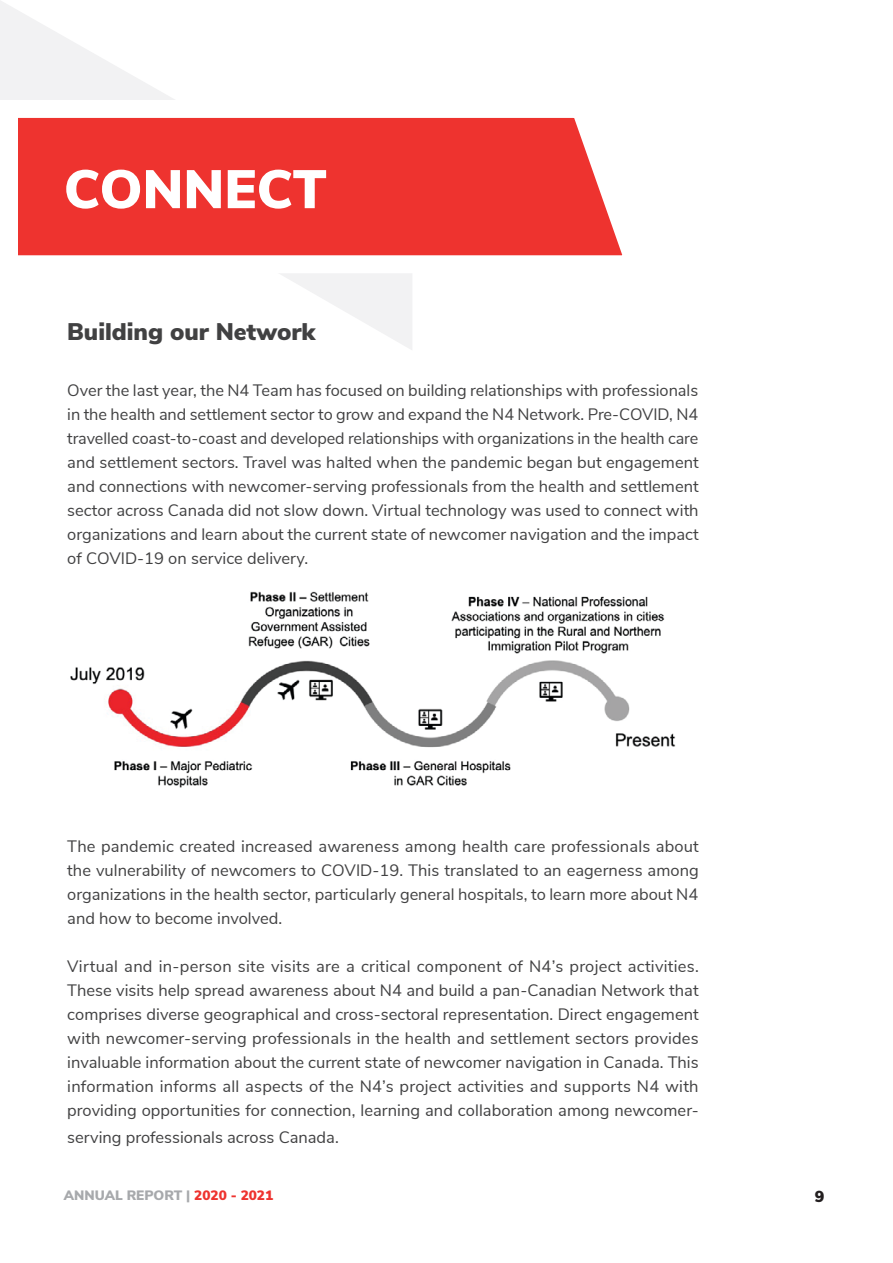
<style>
.page{position:relative;width:893px;height:1263px;background:#fff}
.page>*{position:absolute;margin:0;border:0;box-sizing:border-box;transform-origin:0 0}
.t1{font:900 54px "Nunito Sans";color:#fff}
.t2{font:900 24px "Nunito Sans";color:#414142}
.t3{font:16.5px/24px "Nunito Sans";color:#414142;text-align:justify}
.t4{font:900 15.9px "Nunito Sans";color:#231f20}
.t5{font:900 13.65px "Nunito Sans";color:#a7a9ac}
.s1{color:#ee332f}
</style>
<div class="page">
<svg style="left:0;top:1px;width:412px;height:349px"></svg>
<svg style="left:0;top:91px;width:623px;height:196px"></svg>
<img style="left:70px;top:591px;width:606px;height:197px">
<p class="t1" style="left:64px;top:150px;width:264px">CONNECT</p>
<p class="t2" style="left:67px;top:314px;width:250px">Building our Network</p>
<p class="t3" style="left:67px;top:377px;width:633px">Over the last year, the N4 Team has focused on building relationships with professionals in the health and settlement sector to grow and expand the N4 Network. Pre-COVID, N4 travelled coast-to-coast and developed relationships with organizations in the health care and settlement sectors. Travel was halted when the pandemic began but engagement and connections with newcomer-serving professionals from the health and settlement sector across Canada did not slow down. Virtual technology was used to connect with organizations and learn about the current state of newcomer navigation and the impact of COVID-19 on service delivery.</p>
<p class="t3" style="left:67px;top:833px;width:633px">The pandemic created increased awareness among health care professionals about the vulnerability of newcomers to COVID-19. This translated to an eagerness among organizations in the health sector, particularly general hospitals, to learn more about N4 and how to become involved.</p>
<p class="t3" style="left:67px;top:953px;width:633px">Virtual and in-person site visits are a critical component of N4’s project activities.<br>These visits help spread awareness about N4 and build a pan-Canadian Network that comprises diverse geographical and cross-sectoral representation. Direct engagement with newcomer-serving professionals in the health and settlement sectors provides invaluable information about the current state of newcomer navigation in Canada. This information informs all aspects of the N4’s project activities and supports N4 with providing opportunities for connection, learning and collaboration among newcomer-</p>
<p class="t3" style="left:67px;top:1124px;width:273px">serving professionals across Canada.</p>
<p class="t5" style="left:64px;top:1185px;width:211px">ANNUAL REPORT | <span class="s1">2020 - 2021</span></p>
<p class="t4" style="left:815px;top:1185px;width:11px">9</p>
</div>
